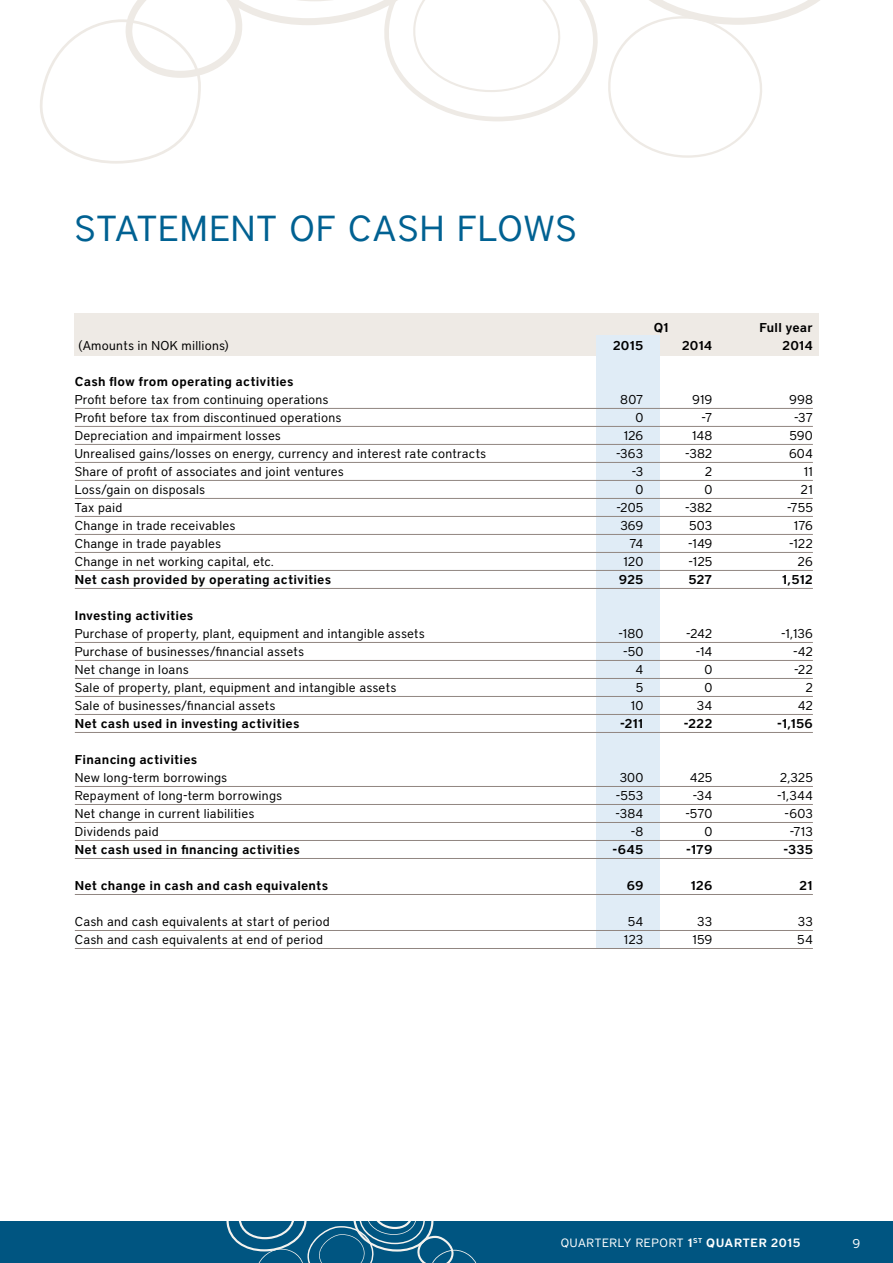
<style>
.page{position:relative;width:893px;height:1263px;background:#fff}
.page>*{position:absolute;margin:0;border:0;box-sizing:border-box;transform-origin:0 0}
.t1{font:36px "District";letter-spacing:.035em;color:#006192}
.t2{font:12.75px "District";letter-spacing:.015em;color:#000}
.t3{font:600 12.75px "District";letter-spacing:.015em;color:#000}
.t4{font:12.75px "District";color:#fff}
.t5{font:12px "District";letter-spacing:.06em;color:#fff}
.s1{font-weight:600}
</style>
<div class="page">
<svg style="left:40px;top:0;width:780px;height:164px"></svg>
<div style="left:0;top:1221px;width:893px;height:42px;background:#005581"></div>
<svg style="left:226px;top:1221px;width:251px;height:42px"></svg>
<div style="left:75px;top:313px;width:744px;height:42px;background:#eeeae5"></div>
<div style="left:596px;top:335px;width:64px;height:614px;background:#e0ecf6"></div>
<hr style="left:75px;top:408px;width:738px;height:1px;background:#918681">
<hr style="left:75px;top:426px;width:738px;height:1px;background:#918681">
<hr style="left:75px;top:444px;width:738px;height:1px;background:#918681">
<hr style="left:75px;top:462px;width:738px;height:1px;background:#918681">
<hr style="left:75px;top:480px;width:738px;height:1px;background:#918681">
<hr style="left:75px;top:498px;width:738px;height:1px;background:#918681">
<hr style="left:75px;top:516px;width:738px;height:1px;background:#918681">
<hr style="left:75px;top:534px;width:738px;height:1px;background:#918681">
<hr style="left:75px;top:552px;width:738px;height:1px;background:#918681">
<hr style="left:75px;top:570px;width:738px;height:1px;background:#918681">
<hr style="left:75px;top:588px;width:738px;height:1px;background:#918681">
<hr style="left:75px;top:642px;width:738px;height:1px;background:#918681">
<hr style="left:75px;top:660px;width:738px;height:1px;background:#918681">
<hr style="left:75px;top:678px;width:738px;height:1px;background:#918681">
<hr style="left:75px;top:696px;width:738px;height:1px;background:#918681">
<hr style="left:75px;top:714px;width:738px;height:1px;background:#918681">
<hr style="left:75px;top:732px;width:738px;height:1px;background:#918681">
<hr style="left:75px;top:786px;width:738px;height:1px;background:#918681">
<hr style="left:75px;top:804px;width:738px;height:1px;background:#918681">
<hr style="left:75px;top:822px;width:738px;height:1px;background:#918681">
<hr style="left:75px;top:840px;width:738px;height:1px;background:#918681">
<hr style="left:75px;top:858px;width:738px;height:1px;background:#918681">
<hr style="left:75px;top:894px;width:738px;height:1px;background:#918681">
<hr style="left:75px;top:930px;width:738px;height:1px;background:#918681">
<hr style="left:75px;top:948px;width:738px;height:1px;background:#918681">
<h1 class="t1" style="left:74px;top:208px;width:503px">STATEMENT OF CASH FLOWS</h1>
<p class="t3" style="left:654px;top:320px;width:17px">Q1</p>
<p class="t3" style="left:760px;top:320px;width:55px">Full year</p>
<p class="t2" style="left:79px;top:338px;width:152px">(Amounts in NOK millions)</p>
<p class="t3" style="left:613px;top:338px;width:32px">2015</p>
<p class="t3" style="left:682px;top:338px;width:32px">2014</p>
<p class="t3" style="left:782px;top:338px;width:32px">2014</p>
<p class="t3" style="left:75px;top:374px;width:220px">Cash flow from operating activities</p>
<p class="t2" style="left:75px;top:392px;width:255px">Profit before tax from continuing operations</p>
<p class="t2" style="left:620px;top:392px;width:25px">807</p>
<p class="t2" style="left:692px;top:392px;width:22px">919</p>
<p class="t2" style="left:789px;top:392px;width:25px">998</p>
<p class="t2" style="left:75px;top:410px;width:268px">Profit before tax from discontinued operations</p>
<p class="t2" style="left:635px;top:410px;width:9px">0</p>
<p class="t2" style="left:702px;top:410px;width:12px">-7</p>
<p class="t2" style="left:794px;top:410px;width:20px">-37</p>
<p class="t2" style="left:75px;top:428px;width:208px">Depreciation and impairment losses</p>
<p class="t2" style="left:623px;top:428px;width:22px">126</p>
<p class="t2" style="left:692px;top:428px;width:22px">148</p>
<p class="t2" style="left:789px;top:428px;width:25px">590</p>
<p class="t2" style="left:75px;top:446px;width:413px">Unrealised gains/losses on energy, currency and interest rate contracts</p>
<p class="t2" style="left:616px;top:446px;width:29px">-363</p>
<p class="t2" style="left:685px;top:446px;width:29px">-382</p>
<p class="t2" style="left:789px;top:446px;width:25px">604</p>
<p class="t2" style="left:75px;top:464px;width:270px">Share of profit of associates and joint ventures</p>
<p class="t2" style="left:632px;top:464px;width:13px">-3</p>
<p class="t2" style="left:705px;top:464px;width:9px">2</p>
<p class="t2" style="left:803px;top:464px;width:11px">11</p>
<p class="t2" style="left:75px;top:482px;width:132px">Loss/gain on disposals</p>
<p class="t2" style="left:635px;top:482px;width:9px">0</p>
<p class="t2" style="left:704px;top:482px;width:9px">0</p>
<p class="t2" style="left:800px;top:482px;width:14px">21</p>
<p class="t2" style="left:75px;top:500px;width:49px">Tax paid</p>
<p class="t2" style="left:616px;top:500px;width:28px">-205</p>
<p class="t2" style="left:685px;top:500px;width:29px">-382</p>
<p class="t2" style="left:787px;top:500px;width:27px">-755</p>
<p class="t2" style="left:75px;top:518px;width:162px">Change in trade receivables</p>
<p class="t2" style="left:620px;top:518px;width:25px">369</p>
<p class="t2" style="left:689px;top:518px;width:25px">503</p>
<p class="t2" style="left:793px;top:518px;width:21px">176</p>
<p class="t2" style="left:75px;top:536px;width:148px">Change in trade payables</p>
<p class="t2" style="left:629px;top:536px;width:15px">74</p>
<p class="t2" style="left:688px;top:536px;width:26px">-149</p>
<p class="t2" style="left:789px;top:536px;width:25px">-122</p>
<p class="t2" style="left:75px;top:554px;width:200px">Change in net working capital, etc.</p>
<p class="t2" style="left:623px;top:554px;width:22px">120</p>
<p class="t2" style="left:689px;top:554px;width:25px">-125</p>
<p class="t2" style="left:798px;top:554px;width:17px">26</p>
<p class="t3" style="left:75px;top:572px;width:258px">Net cash provided by operating activities</p>
<p class="t3" style="left:619px;top:572px;width:26px">925</p>
<p class="t3" style="left:688px;top:572px;width:26px">527</p>
<p class="t3" style="left:782px;top:572px;width:33px">1,512</p>
<p class="t3" style="left:75px;top:608px;width:120px">Investing activities</p>
<p class="t2" style="left:75px;top:626px;width:351px">Purchase of property, plant, equipment and intangible assets</p>
<p class="t2" style="left:618px;top:626px;width:26px">-180</p>
<p class="t2" style="left:686px;top:626px;width:28px">-242</p>
<p class="t2" style="left:781px;top:626px;width:33px">-1,136</p>
<p class="t2" style="left:75px;top:644px;width:231px">Purchase of businesses/financial assets</p>
<p class="t2" style="left:623px;top:644px;width:22px">-50</p>
<p class="t2" style="left:696px;top:644px;width:18px">-14</p>
<p class="t2" style="left:793px;top:644px;width:21px">-42</p>
<p class="t2" style="left:75px;top:662px;width:115px">Net change in loans</p>
<p class="t2" style="left:635px;top:662px;width:9px">4</p>
<p class="t2" style="left:704px;top:662px;width:9px">0</p>
<p class="t2" style="left:794px;top:662px;width:20px">-22</p>
<p class="t2" style="left:75px;top:680px;width:323px">Sale of property, plant, equipment and intangible assets</p>
<p class="t2" style="left:636px;top:680px;width:9px">5</p>
<p class="t2" style="left:704px;top:680px;width:9px">0</p>
<p class="t2" style="left:805px;top:680px;width:9px">2</p>
<p class="t2" style="left:75px;top:698px;width:202px">Sale of businesses/financial assets</p>
<p class="t2" style="left:630px;top:698px;width:14px">10</p>
<p class="t2" style="left:697px;top:698px;width:17px">34</p>
<p class="t2" style="left:798px;top:698px;width:17px">42</p>
<p class="t3" style="left:75px;top:716px;width:226px">Net cash used in investing activities</p>
<p class="t3" style="left:620px;top:716px;width:25px">-211</p>
<p class="t3" style="left:684px;top:716px;width:30px">-222</p>
<p class="t3" style="left:777px;top:716px;width:37px">-1,156</p>
<p class="t3" style="left:75px;top:752px;width:124px">Financing activities</p>
<p class="t2" style="left:75px;top:770px;width:154px">New long-term borrowings</p>
<p class="t2" style="left:620px;top:770px;width:25px">300</p>
<p class="t2" style="left:690px;top:770px;width:24px">425</p>
<p class="t2" style="left:780px;top:770px;width:35px">2,325</p>
<p class="t2" style="left:75px;top:788px;width:209px">Repayment of long-term borrowings</p>
<p class="t2" style="left:616px;top:788px;width:29px">-553</p>
<p class="t2" style="left:693px;top:788px;width:21px">-34</p>
<p class="t2" style="left:777px;top:788px;width:37px">-1,344</p>
<p class="t2" style="left:75px;top:806px;width:181px">Net change in current liabilities</p>
<p class="t2" style="left:616px;top:806px;width:29px">-384</p>
<p class="t2" style="left:685px;top:806px;width:28px">-570</p>
<p class="t2" style="left:784px;top:806px;width:30px">-603</p>
<p class="t2" style="left:75px;top:824px;width:85px">Dividends paid</p>
<p class="t2" style="left:631px;top:824px;width:14px">-8</p>
<p class="t2" style="left:704px;top:824px;width:9px">0</p>
<p class="t2" style="left:790px;top:824px;width:25px">-713</p>
<p class="t3" style="left:75px;top:842px;width:227px">Net cash used in financing activities</p>
<p class="t3" style="left:613px;top:842px;width:32px">-645</p>
<p class="t3" style="left:686px;top:842px;width:28px">-179</p>
<p class="t3" style="left:783px;top:842px;width:31px">-335</p>
<p class="t3" style="left:75px;top:878px;width:255px">Net change in cash and cash equivalents</p>
<p class="t3" style="left:627px;top:878px;width:18px">69</p>
<p class="t3" style="left:690px;top:878px;width:23px">126</p>
<p class="t3" style="left:799px;top:878px;width:15px">21</p>
<p class="t2" style="left:75px;top:914px;width:256px">Cash and cash equivalents at start of period</p>
<p class="t2" style="left:628px;top:914px;width:17px">54</p>
<p class="t2" style="left:697px;top:914px;width:17px">33</p>
<p class="t2" style="left:798px;top:914px;width:17px">33</p>
<p class="t2" style="left:75px;top:932px;width:250px">Cash and cash equivalents at end of period</p>
<p class="t2" style="left:624px;top:932px;width:21px">123</p>
<p class="t2" style="left:692px;top:932px;width:22px">159</p>
<p class="t2" style="left:797px;top:932px;width:17px">54</p>
<p class="t5" style="left:561px;top:1236px;width:241px">QUARTERLY REPORT <span class="s1">1</span><sup>ST</sup> <span class="s1">QUARTER 2015</span></p>
<p class="t4" style="left:852px;top:1236px;width:9px">9</p>
</div>
